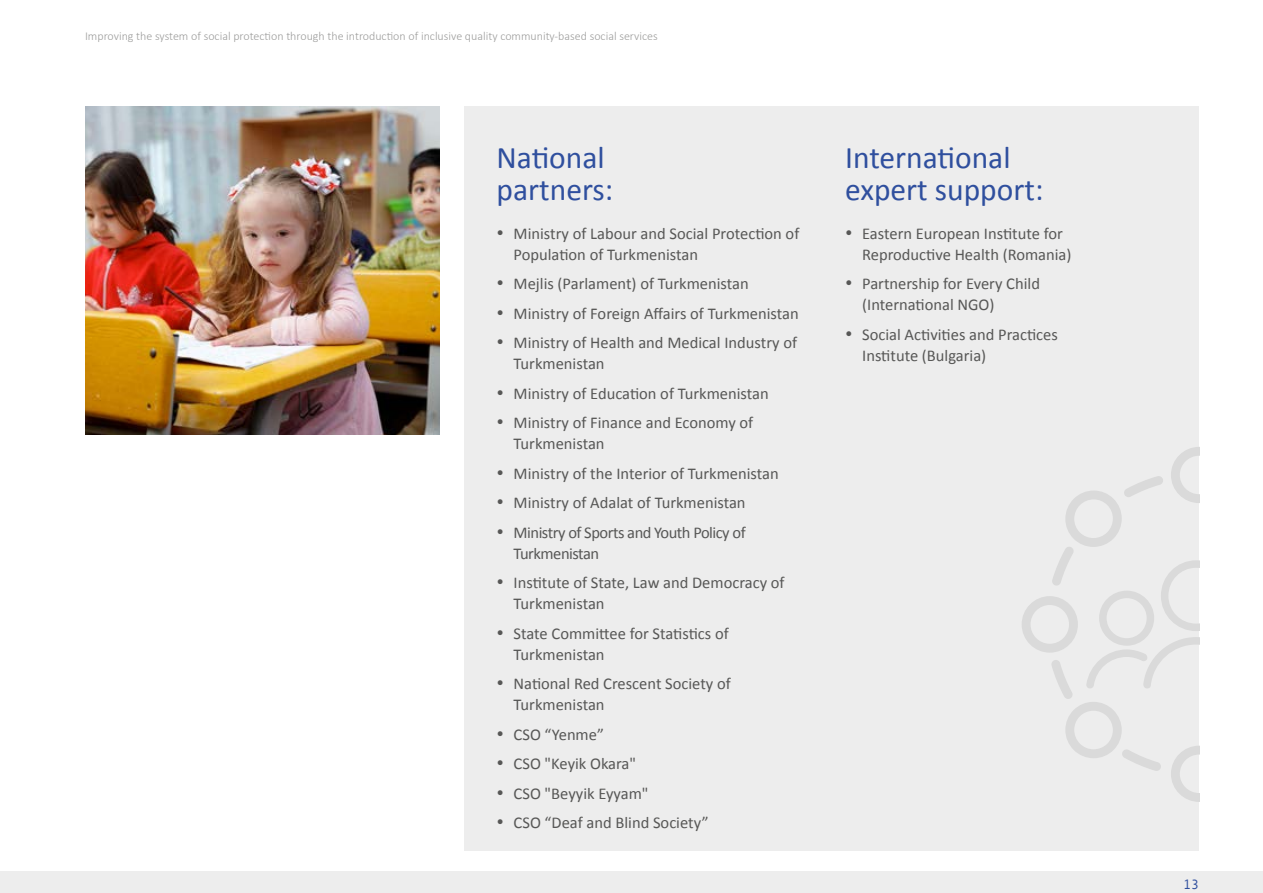
<style>
.page{position:relative;width:1263px;height:893px;background:#fff}
.page>*{position:absolute;margin:0;border:0;box-sizing:border-box;transform-origin:0 0}
.t1{font:31.5px/31.5px "Calibri";color:#2f4f9e}
.t2{font:16.5px/21px "Calibri";color:#575756}
.t3{font:16.5px/21px "Calibri";letter-spacing:-.03em;color:#575756}
.t4{font:13.5px "Andale Mono";color:#2f4f9e}
.t5{font:300 12px "Calibri";color:#9d9d9c}
</style>
<div class="page">
<div style="left:0;top:872px;width:1263px;height:21px;background:#ededed"></div>
<div style="left:465px;top:106px;width:734px;height:744px;background:#ededed"></div>
<svg style="left:1022px;top:447px;width:177px;height:355px"></svg>
<img style="left:85px;top:106px;width:354px;height:328px">
<p class="t5" style="left:85px;top:28px;width:574px">Improving the system of social protection through the introduction of inclusive quality community-based social services</p>
<h1 class="t1" style="left:497px;top:141px;width:118px">National partners:</h1>
<h1 class="t1" style="left:845px;top:141px;width:200px">International expert support:</h1>
<p class="t2" style="left:514px;top:222px;width:287px;text-indent:-17px">• Ministry of Labour and Social Protection of<br>Population of Turkmenistan</p>
<p class="t2" style="left:497px;top:272px;width:254px">• Mejlis (Parlament) of Turkmenistan</p>
<p class="t2" style="left:497px;top:302px;width:304px">• Ministry of Foreign Affairs of Turkmenistan</p>
<p class="t2" style="left:514px;top:331px;width:285px;text-indent:-17px">• Ministry of Health and Medical Industry of<br>Turkmenistan</p>
<p class="t2" style="left:497px;top:382px;width:274px">• Ministry of Education of Turkmenistan</p>
<p class="t2" style="left:514px;top:411px;width:241px;text-indent:-17px">• Ministry of Finance and Economy of<br>Turkmenistan</p>
<p class="t2" style="left:497px;top:462px;width:284px">• Ministry of the Interior of Turkmenistan</p>
<p class="t2" style="left:497px;top:491px;width:250px">• Ministry of Adalat of Turkmenistan</p>
<p class="t3" style="left:514px;top:521px;width:234px;text-indent:-17px">• Ministry of Sports and Youth Policy of<br>Turkmenistan</p>
<p class="t2" style="left:514px;top:571px;width:272px;text-indent:-17px">• Institute of State, Law and Democracy of<br>Turkmenistan</p>
<p class="t2" style="left:514px;top:622px;width:217px;text-indent:-17px">• State Committee for Statistics of<br>Turkmenistan</p>
<p class="t2" style="left:514px;top:673px;width:219px;text-indent:-17px">• National Red Crescent Society of<br>Turkmenistan</p>
<p class="t2" style="left:497px;top:723px;width:109px">• CSO “Yenme”</p>
<p class="t2" style="left:497px;top:753px;width:141px">• CSO "Keyik Okara"</p>
<p class="t2" style="left:497px;top:782px;width:153px">• CSO "Beyyik Eyyam"</p>
<p class="t2" style="left:497px;top:812px;width:214px">• CSO “Deaf and Blind Society”</p>
<p class="t2" style="left:862px;top:222px;width:211px;text-indent:-17px">• Eastern European Institute for<br>Reproductive Health (Romania)</p>
<p class="t2" style="left:862px;top:272px;width:179px;text-indent:-17px">• Partnership for Every Child (International NGO)</p>
<p class="t2" style="left:862px;top:323px;width:197px;text-indent:-17px">• Social Activities and Practices<br>Institute (Bulgaria)</p>
<p class="t4" style="left:1183px;top:875px;width:18px">13</p>
</div>
